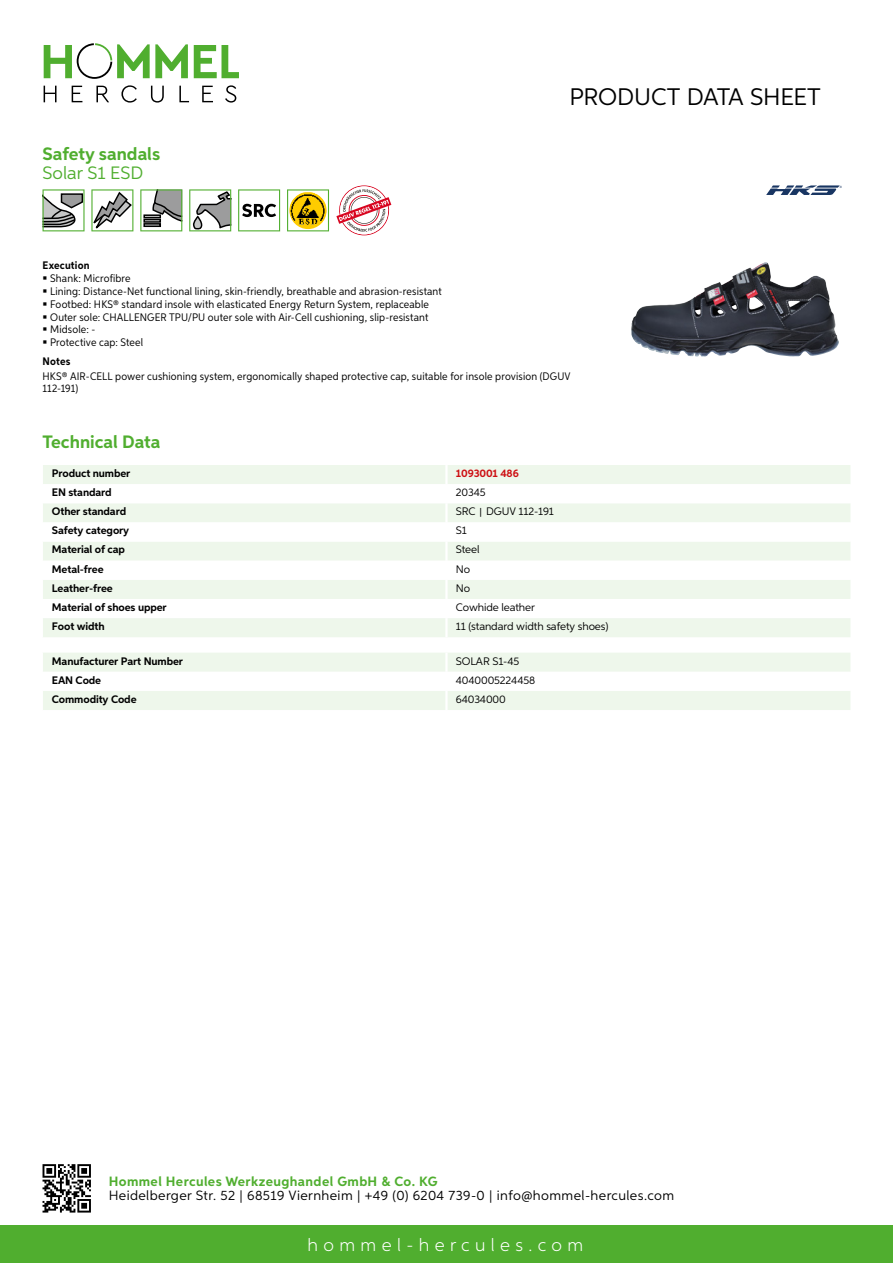
<style>
.page{position:relative;width:893px;height:1263px;background:#fff}
.page>*{position:absolute;margin:0;border:0;box-sizing:border-box;transform-origin:0 0}
.t1{font:24px "Aspira";letter-spacing:-.01em;color:#000}
.t2{font:700 18px "Aspira";color:#50ae2f}
.t3{font:300 18px "Aspira";letter-spacing:.3em;color:#fff}
.t4{font:18px "Aspira";color:#50ae2f}
.t5{font:13.5px "Aspira";letter-spacing:.03em;color:#000}
.t6{font:700 13.5px "Aspira";letter-spacing:.03em;color:#50ae2f}
.t7{font:10.95px/12.8px "Aspira Nar";letter-spacing:.015em;color:#000}
.t8{font:700 10.95px "Aspira";letter-spacing:-.01em;color:#000}
.t9{font:10.95px "Aspira";letter-spacing:-.01em;color:#000}
.t10{font:700 10.95px "Aspira Nar";letter-spacing:.015em;color:#000}
.t11{font:700 10.95px "Aspira";letter-spacing:-.01em;color:#cd1013}
.t12{font:3px "Arial";color:#183562}
.s1{font-family:"Wuerth Global";font-size:10.5px}
</style>
<div class="page">
<div style="left:0;top:1226px;width:893px;height:37px;background:#50ae2f"></div>
<svg style="left:43px;top:1164px;width:48px;height:48px"></svg>
<svg style="left:194px;top:45px;width:45px;height:33px"></svg>
<svg style="left:44px;top:43px;width:144px;height:36px"></svg>
<svg style="left:44px;top:86px;width:13px;height:16px"></svg>
<svg style="left:72px;top:86px;width:10px;height:16px"></svg>
<svg style="left:96px;top:86px;width:13px;height:16px"></svg>
<svg style="left:121px;top:85px;width:16px;height:18px"></svg>
<svg style="left:151px;top:86px;width:13px;height:17px"></svg>
<svg style="left:179px;top:86px;width:10px;height:16px"></svg>
<svg style="left:202px;top:86px;width:11px;height:16px"></svg>
<svg style="left:225px;top:85px;width:11px;height:18px"></svg>
<div style="left:43px;top:465px;width:807px;height:172px;background:#eef7eb"></div>
<svg style="left:43px;top:484px;width:807px;height:134px"></svg>
<hr style="left:445px;top:465px;width:3px;height:19px;background:#fff">
<hr style="left:445px;top:484px;width:3px;height:19px;background:#fff">
<hr style="left:445px;top:503px;width:3px;height:19px;background:#fff">
<hr style="left:445px;top:522px;width:3px;height:19px;background:#fff">
<hr style="left:445px;top:541px;width:3px;height:20px;background:#fff">
<hr style="left:445px;top:561px;width:3px;height:19px;background:#fff">
<hr style="left:445px;top:580px;width:3px;height:19px;background:#fff">
<hr style="left:445px;top:599px;width:3px;height:19px;background:#fff">
<hr style="left:445px;top:618px;width:3px;height:19px;background:#fff">
<svg style="left:43px;top:653px;width:807px;height:57px"></svg>
<hr style="left:445px;top:691px;width:3px;height:19px;background:#fff">
<svg style="left:43px;top:189px;width:90px;height:42px"></svg>
<svg style="left:140px;top:189px;width:42px;height:42px"></svg>
<svg style="left:189px;top:189px;width:42px;height:42px"></svg>
<svg style="left:238px;top:189px;width:42px;height:42px"></svg>
<svg style="left:287px;top:189px;width:42px;height:42px"></svg>
<svg style="left:336px;top:185px;width:55px;height:50px"></svg>
<img style="left:631px;top:265px;width:206px;height:92px">
<svg style="left:766px;top:185px;width:74px;height:10px"></svg>
<h2 class="t2" style="left:43px;top:142px;width:119px">Safety sandals</h2>
<h2 class="t4" style="left:43px;top:162px;width:100px">Solar S1 ESD</h2>
<h1 class="t1" style="left:569px;top:82px;width:253px">Product data sh eet</h1>
<p class="t12" style="left:840px;top:185px;width:4px">®</p>
<p class="t10" style="left:43px;top:259px;width:49px">Execution</p>
<p class="t7" style="left:50px;top:272px;width:393px">Shank: Microfibre<br>Lining: Distance-Net functional lining, skin-friendly, breathable and abrasion-resistant Footbed: HKS® standard insole with elasticated Energy Return System, replaceable Outer sole: CHALLENGER TPU/PU outer sole with Air-Cell cushioning, slip-resistant Midsole: -<br>Protective cap: Steel</p>
<p class="t10" style="left:43px;top:355px;width:29px">Notes</p>
<p class="t7" style="left:43px;top:370px;width:530px;line-height:12px">HKS® AIR-CELL power cushioning system, ergonomically shaped protective cap, suitable for insole provision (DGUV<br>112-191)</p>
<h2 class="t2" style="left:43px;top:431px;width:120px">Technical Data</h2>
<p class="t8" style="left:52px;top:466px;width:80px">Product number</p>
<p class="t11" style="left:456px;top:466px;width:64px">1093001 486</p>
<p class="t8" style="left:52px;top:486px;width:61px">EN standard</p>
<p class="t9" style="left:456px;top:486px;width:31px">20345</p>
<p class="t8" style="left:52px;top:505px;width:76px">Other standard</p>
<p class="t9" style="left:456px;top:505px;width:100px">SRC <span class="s1">|</span> DGUV 112-191</p>
<p class="t8" style="left:52px;top:524px;width:79px">Safety category</p>
<p class="t9" style="left:456px;top:524px;width:12px">S1</p>
<p class="t8" style="left:52px;top:543px;width:75px">Material of cap</p>
<p class="t9" style="left:456px;top:543px;width:25px">Steel</p>
<p class="t8" style="left:52px;top:562px;width:53px">Metal-free</p>
<p class="t9" style="left:456px;top:562px;width:16px">No</p>
<p class="t8" style="left:52px;top:581px;width:62px">Leather-free</p>
<p class="t9" style="left:456px;top:581px;width:16px">No</p>
<p class="t8" style="left:52px;top:600px;width:116px">Material of shoes upper</p>
<p class="t9" style="left:456px;top:600px;width:81px">Cowhide leather</p>
<p class="t8" style="left:52px;top:619px;width:54px">Foot width</p>
<p class="t9" style="left:456px;top:620px;width:154px">11 (standard width safety shoes)</p>
<p class="t8" style="left:52px;top:654px;width:133px">Manufacturer Part Number</p>
<p class="t9" style="left:456px;top:654px;width:65px">SOLAR S1-45</p>
<p class="t8" style="left:52px;top:673px;width:51px">EAN Code</p>
<p class="t9" style="left:456px;top:673px;width:81px">4040005224458</p>
<p class="t8" style="left:52px;top:692px;width:86px">Commodity Code</p>
<p class="t9" style="left:456px;top:692px;width:52px">64034000</p>
<p class="t6" style="left:109px;top:1172px;width:330px">Hommel Hercules Werkzeughandel GmbH &amp; Co. KG</p>
<p class="t5" style="left:109px;top:1187px;width:567px">Heidelberger Str. 52 | 68519 Viernheim | +49 (0) 6204 739-0 | info@hommel-hercules.com</p>
<h2 class="t3" style="left:307px;top:1234px;width:277px">hommel-hercules.com</h2>
</div>
